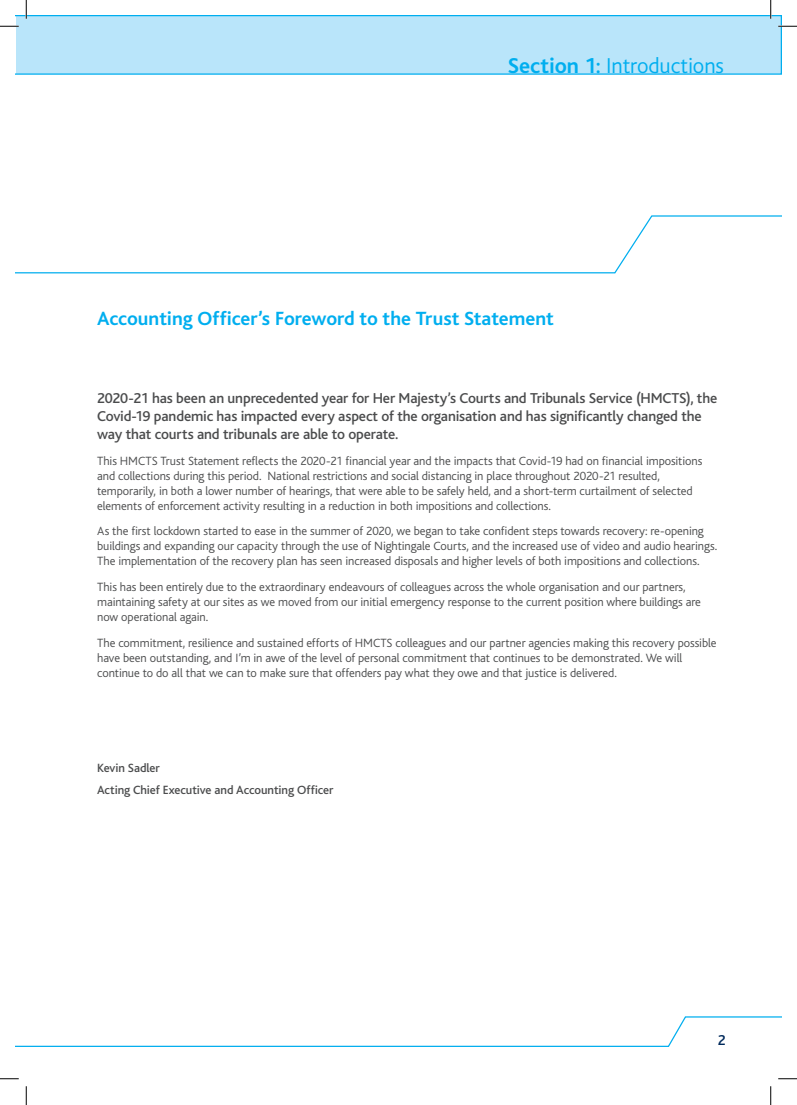
<style>
.page{position:relative;width:797px;height:1105px;background:#fff}
.page>*{position:absolute;margin:0;border:0;box-sizing:border-box;transform-origin:0 0}
.t1{font:300 22.5px "Bliss";letter-spacing:-.005em;color:#00aeef}
.t2{font:700 20px "Bliss";letter-spacing:-.005em;color:#00aeef}
.t3{font:500 15px/18px "Bliss";letter-spacing:-.01em;color:#4b4c4d}
.t4{font:500 15px "Bliss";color:#002a5b}
.t5{font:300 12.5px/15px "Bliss";letter-spacing:-.005em;color:#4b4c4d}
.t6{font:500 12.5px/22.1px "Bliss";letter-spacing:-.01em;color:#4b4c4d}
.s1{font-weight:700}
.s2{font-weight:500}
</style>
<div class="page">
<svg style="left:16px;top:215px;width:765px;height:59px"></svg>
<div style="left:16px;top:16px;width:765px;height:59px;background:#b9e5fa"></div>
<svg style="left:16px;top:1016px;width:765px;height:73px"></svg>
<svg style="left:0;top:25px;width:19px;height:2px"></svg>
<svg style="left:778px;top:25px;width:19px;height:2px"></svg>
<svg style="left:0;top:1078px;width:19px;height:1px"></svg>
<svg style="left:778px;top:1078px;width:19px;height:1px"></svg>
<svg style="left:25px;top:0;width:2px;height:19px"></svg>
<svg style="left:25px;top:1086px;width:2px;height:19px"></svg>
<svg style="left:770px;top:0;width:1px;height:19px"></svg>
<svg style="left:770px;top:1086px;width:1px;height:19px"></svg>
<h1 class="t1" style="left:508px;top:54px;width:217px"><span class="s1">Section 1</span><span class="s2">:</span> Introductions</h1>
<h2 class="t2" style="left:97px;top:308px;width:458px">Accounting Officer’s Foreword to the Trust Statement</h2>
<p class="t3" style="left:97px;top:389px;width:621px">2020-21 has been an unprecedented year for Her Majesty’s Courts and Tribunals Service (HMCTS), the<br>Covid-19 pandemic has impacted every aspect of the organisation and has significantly changed the way that courts and tribunals are able to operate.</p>
<p class="t5" style="left:97px;top:453px;width:606px">This HMCTS Trust Statement reflects the 2020-21 financial year and the impacts that Covid-19 had on financial impositions and collections during this period. National restrictions and social distancing in place throughout 2020-21 resulted, temporarily, in both a lower number of hearings, that were able to be safely held, and a short-term curtailment of selected elements of enforcement activity resulting in a reduction in both impositions and collections.</p>
<p class="t5" style="left:97px;top:524px;width:621px">As the first lockdown started to ease in the summer of 2020, we began to take confident steps towards recovery: re-opening buildings and expanding our capacity through the use of Nightingale Courts, and the increased use of video and audio hearings.<br>The implementation of the recovery plan has seen increased disposals and higher levels of both impositions and collections.</p>
<p class="t5" style="left:97px;top:580px;width:605px">This has been entirely due to the extraordinary endeavours of colleagues across the whole organisation and our partners, maintaining safety at our sites as we moved from our initial emergency response to the current position where buildings are now operational again.</p>
<p class="t5" style="left:97px;top:635px;width:621px">The commitment, resilience and sustained efforts of HMCTS colleagues and our partner agencies making this recovery possible have been outstanding, and I’m in awe of the level of personal commitment that continues to be demonstrated. We will continue to do all that we can to make sure that offenders pay what they owe and that justice is delivered.</p>
<p class="t6" style="left:97px;top:757px;width:238px">Kevin Sadler<br>Acting Chief Executive and Accounting Officer</p>
<p class="t4" style="left:717px;top:1032px;width:9px">2</p>
</div>
